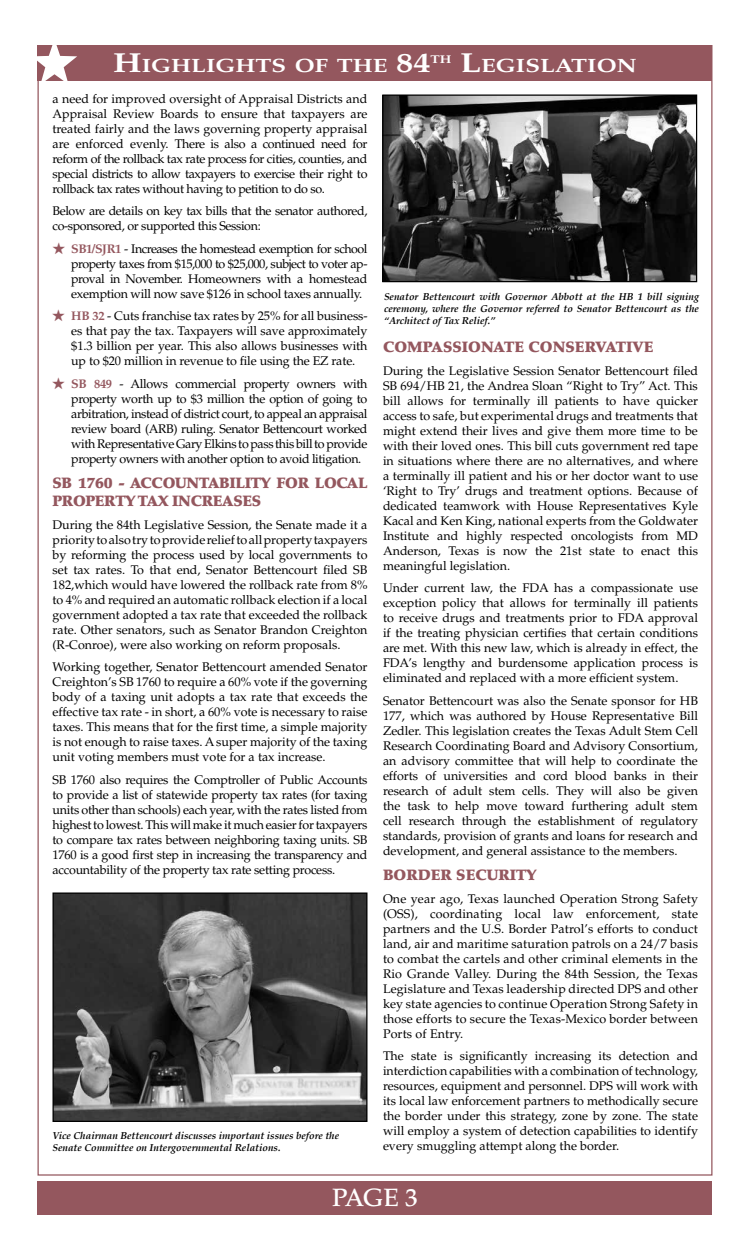
<style>
.page{position:relative;width:750px;height:1260px;background:#fff}
.page>*{position:absolute;margin:0;border:0;box-sizing:border-box;transform-origin:0 0}
.t1{font:500 25px "Palatino LT Std";color:#fff}
.t2{font:700 19.25px "Palatino LT Std";color:#fff;scale:1.25 1}
.t3{font:900 15px/18px "Palatino LT Std";letter-spacing:-.02em;color:#94575e}
.t4{font:900 15px "Palatino LT Std";color:#94575e}
.t5{font:12.5px/15px "Palatino LT Std";letter-spacing:-.01em;color:#000;text-align:justify}
.t6{font:12.5px/15px "Palatino LT Std";letter-spacing:-.03em;color:#000}
.t7{font:700 11.25px "Palatino LT Std";color:#fff;scale:1.25 1}
.t8{font:italic 700 10px/12px "Palatino";color:#000;text-align:justify}
.s1{font-size:27.5px}
.s2{font-weight:700;color:#94575e}
</style>
<div class="page">
<div style="left:38px;top:45px;width:674px;height:35px;background:#94575e"></div>
<div style="left:38px;top:1181px;width:674px;height:34px;background:#94575e"></div>
<svg style="left:37px;top:45px;width:40px;height:39px"></svg>
<img style="left:384px;top:96px;width:311px;height:184px">
<div style="left:382px;top:94px;width:315px;height:188px;border:1px solid #000"></div>
<img style="left:54px;top:894px;width:312px;height:226px">
<div style="left:52px;top:892px;width:316px;height:230px;border:1px solid #000"></div>
<h2 class="t2" style="left:113px;top:55px;width:255px"><span class="s1">H</span>IGHLIGHTS OF THE <span class="s1">84</span></h2>
<p class="t7" style="left:431px;top:53px;width:18px">TH</p>
<h2 class="t2" style="left:460px;top:55px;width:143px"><span class="s1">L</span>EGISLATION</h2>
<p class="t5" style="left:52px;top:91px;width:317px">a need for improved oversight of Appraisal Districts and Appraisal Review Boards to ensure that taxpayers are treated fairly and the laws governing property appraisal are enforced evenly. There is also a continued need for reform of the rollback tax rate process for cities, counties, and special districts to allow taxpayers to exercise their right to rollback tax rates without having to petition to do so.</p>
<p class="t6" style="left:52px;top:204px;width:316px">Below are details on key tax bills that the senator authored, co-sponsored, or supported this Session:</p>
<p class="t5" style="left:71px;top:241px;width:298px"><span class="s2">SB1/SJR1</span> - Increases the homestead exemption for school property taxes from $15,000 to $25,000, subject to voter ap&shy;proval in November. Homeowners with a homestead exemption will now save $126 in school taxes annually.</p>
<p class="t5" style="left:71px;top:309px;width:298px"><span class="s2">HB 32</span> - Cuts franchise tax rates by 25% for all business&shy;es that pay the tax. Taxpayers will save approximately $1.3 billion per year. This also allows businesses with up to $20 million in revenue to file using the EZ rate.</p>
<p class="t5" style="left:71px;top:376px;width:298px"><span class="s2">SB 849</span> - Allows commercial property owners with property worth up to $3 million the option of going to arbitration, instead of district court, to appeal an appraisal review board (ARB) ruling. Senator Bettencourt worked with Representative Gary Elkins to pass this bill to provide property owners with another option to avoid litigation.</p>
<p class="t3" style="left:52px;top:474px;width:316px">SB 1760 - ACCOUNTABILITY FOR LOCAL<br>PROPERTY TAX INCREASES</p>
<p class="t5" style="left:52px;top:517px;width:317px">During the 84th Legislative Session, the Senate made it a priority to also try to provide relief to all property taxpayers by reforming the process used by local governments to set tax rates. To that end, Senator Bettencourt filed SB 182,which would have lowered the rollback rate from 8% to 4% and required an automatic rollback election if a local government adopted a tax rate that exceeded the rollback rate. Other senators, such as Senator Brandon Creighton (R-Conroe), were also working on reform proposals.</p>
<p class="t5" style="left:52px;top:660px;width:317px">Working together, Senator Bettencourt amended Senator Creighton’s SB 1760 to require a 60% vote if the governing body of a taxing unit adopts a tax rate that exceeds the effective tax rate - in short, a 60% vote is necessary to raise taxes. This means that for the first time, a simple majority is not enough to raise taxes. A super majority of the taxing unit voting members must vote for a tax increase.</p>
<p class="t5" style="left:52px;top:772px;width:317px">SB 1760 also requires the Comptroller of Public Accounts to provide a list of statewide property tax rates (for taxing units other than schools) each year, with the rates listed from highest to lowest. This will make it much easier for taxpayers to compare tax rates between neighboring taxing units. SB 1760 is a good first step in increasing the transparency and accountability of the property tax rate setting process.</p>
<p class="t8" style="left:52px;top:1130px;width:288px">Vice Chairman Bettencourt discusses important issues before the<br>Senate Committee on Intergovernmental Relations.</p>
<p class="t8" style="left:384px;top:291px;width:317px">Senator Bettencourt with Governor Abbott at the HB 1 bill signing ceremony, where the Governor referred to Senator Bettencourt as the “Architect of Tax Relief.”</p>
<p class="t4" style="left:383px;top:338px;width:272px">COMPASSIONATE CONSERVATIVE</p>
<p class="t5" style="left:383px;top:363px;width:317px">During the Legislative Session Senator Bettencourt filed SB 694/HB 21, the Andrea Sloan “Right to Try” Act. This bill allows for terminally ill patients to have quicker access to safe, but experimental drugs and treatments that might extend their lives and give them more time to be with their loved ones. This bill cuts government red tape in situations where there are no alternatives, and where a terminally ill patient and his or her doctor want to use ‘Right to Try’ drugs and treatment options. Because of dedicated teamwork with House Representatives Kyle Kacal and Ken King, national experts from the Goldwater Institute and highly respected oncologists from MD Anderson, Texas is now the 21st state to enact this meaningful legislation.</p>
<p class="t5" style="left:383px;top:581px;width:317px">Under current law, the FDA has a compassionate use exception policy that allows for terminally ill patients to receive drugs and treatments prior to FDA approval if the treating physician certifies that certain conditions are met. With this new law, which is already in effect, the FDA’s lengthy and burdensome application process is eliminated and replaced with a more efficient system.</p>
<p class="t5" style="left:383px;top:693px;width:317px">Senator Bettencourt was also the Senate sponsor for HB 177, which was authored by House Representative Bill Zedler. This legislation creates the Texas Adult Stem Cell Research Coordinating Board and Advisory Consortium, an advisory committee that will help to coordinate the efforts of universities and cord blood banks in their research of adult stem cells. They will also be given the task to help move toward furthering adult stem cell research through the establishment of regulatory standards, provision of grants and loans for research and development, and general assistance to the members.</p>
<p class="t4" style="left:383px;top:866px;width:155px">BORDER SECURITY</p>
<p class="t5" style="left:383px;top:891px;width:317px">One year ago, Texas launched Operation Strong Safety (OSS), coordinating local law enforcement, state partners and the U.S. Border Patrol’s efforts to conduct land, air and maritime saturation patrols on a 24/7 basis to combat the cartels and other criminal elements in the Rio Grande Valley. During the 84th Session, the Texas Legislature and Texas leadership directed DPS and other key state agencies to continue Operation Strong Safety in those efforts to secure the Texas-Mexico border between Ports of Entry.</p>
<p class="t5" style="left:383px;top:1049px;width:317px">The state is significantly increasing its detection and interdiction capabilities with a combination of technology, resources, equipment and personnel. DPS will work with its local law enforcement partners to methodically secure the border under this strategy, zone by zone. The state will employ a system of detection capabilities to identify every smuggling attempt along the border.</p>
<h1 class="t1" style="left:332px;top:1183px;width:87px">PAGE 3</h1>
</div>
